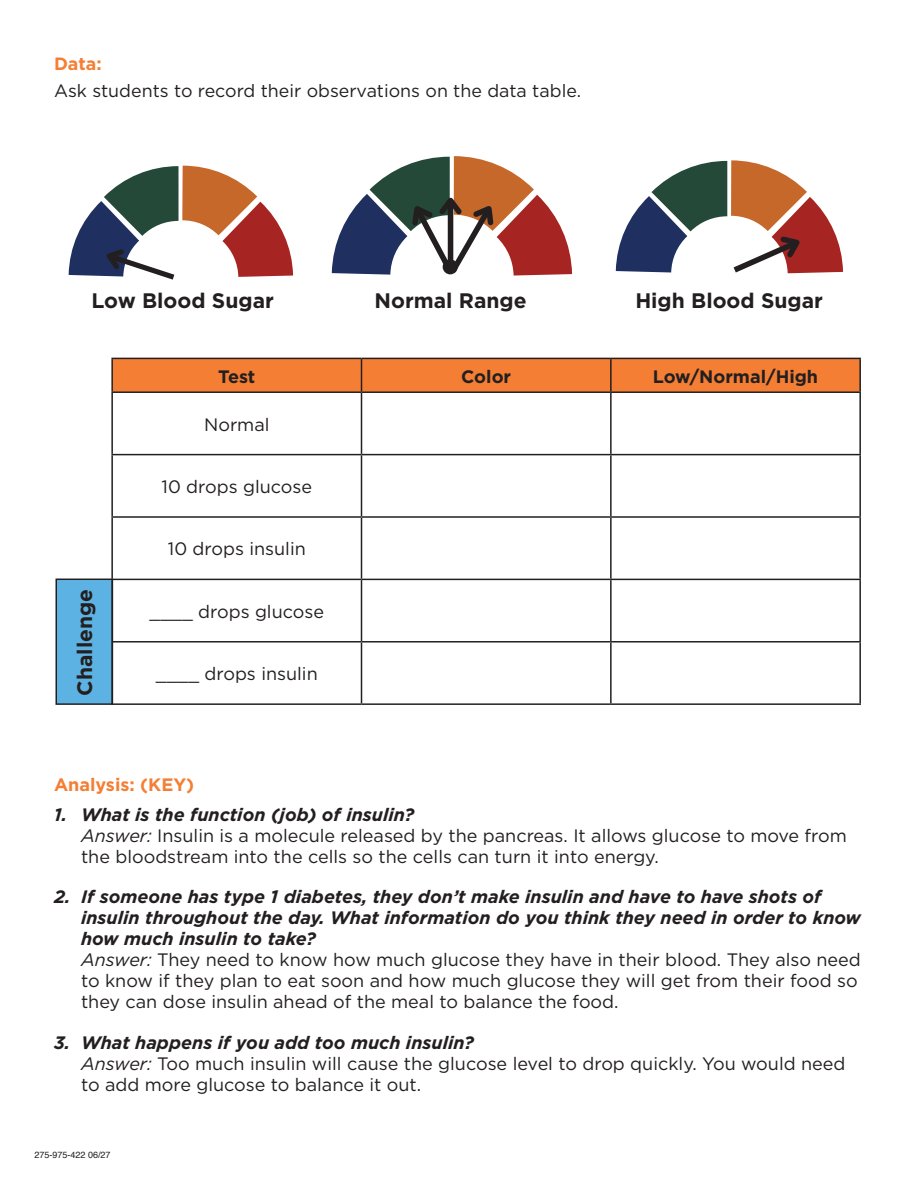
<style>
.page{position:relative;width:918px;height:1188px;background:#fff}
.page>*{position:absolute;margin:0;border:0;box-sizing:border-box;transform-origin:0 0}
.t1{font:700 21px "Gotham";color:#231f20}
.t2{font:18px/21px "Gotham";color:#231f20}
.t3{font:700 18px "Gotham";color:#231f20}
.t4{font:700 18px "Gotham";color:#f47f34}
.t5{font:17.85px "Gotham";color:#231f20}
.t6{font:700 17.85px "Gotham";color:#f47f34}
.t7{font:9px "Helvetica";color:#231f20}
.s1{font-weight:700;font-style:italic}
.s2{font-style:italic}
</style>
<div class="page">
<svg style="left:69px;top:166px;width:224px;height:114px"></svg>
<svg style="left:332px;top:156px;width:240px;height:120px"></svg>
<div style="left:443px;top:259px;width:15px;height:15px;background:#231f20;border-radius:8px"></div>
<svg style="left:616px;top:160px;width:227px;height:114px"></svg>
<div style="left:56px;top:579px;width:56px;height:125px;background:#5db2e4"></div>
<div style="left:56px;top:579px;width:57px;height:126px;border:2px solid #231f20"></div>
<div style="left:113px;top:359px;width:746px;height:32px;background:#f47f34"></div>
<hr style="left:111px;top:358px;width:251px;height:1px;background:#231f20">
<hr style="left:111px;top:359px;width:2px;height:32px;background:#231f20">
<hr style="left:362px;top:358px;width:249px;height:1px;background:#231f20">
<hr style="left:361px;top:359px;width:1px;height:32px;background:#231f20">
<hr style="left:611px;top:358px;width:250px;height:1px;background:#231f20">
<hr style="left:610px;top:359px;width:2px;height:32px;background:#231f20">
<hr style="left:859px;top:359px;width:2px;height:32px;background:#231f20">
<hr style="left:111px;top:391px;width:251px;height:2px;background:#231f20">
<hr style="left:111px;top:393px;width:2px;height:61px;background:#231f20">
<hr style="left:362px;top:391px;width:249px;height:2px;background:#231f20">
<hr style="left:361px;top:393px;width:1px;height:61px;background:#231f20">
<hr style="left:611px;top:391px;width:250px;height:2px;background:#231f20">
<hr style="left:610px;top:393px;width:2px;height:61px;background:#231f20">
<hr style="left:859px;top:393px;width:2px;height:61px;background:#231f20">
<hr style="left:111px;top:454px;width:251px;height:1px;background:#231f20">
<hr style="left:111px;top:455px;width:2px;height:61px;background:#231f20">
<hr style="left:362px;top:454px;width:249px;height:1px;background:#231f20">
<hr style="left:361px;top:455px;width:1px;height:61px;background:#231f20">
<hr style="left:611px;top:454px;width:250px;height:1px;background:#231f20">
<hr style="left:610px;top:455px;width:2px;height:61px;background:#231f20">
<hr style="left:859px;top:455px;width:2px;height:61px;background:#231f20">
<hr style="left:111px;top:516px;width:251px;height:2px;background:#231f20">
<hr style="left:111px;top:518px;width:2px;height:61px;background:#231f20">
<hr style="left:362px;top:516px;width:249px;height:2px;background:#231f20">
<hr style="left:361px;top:518px;width:1px;height:61px;background:#231f20">
<hr style="left:611px;top:516px;width:250px;height:2px;background:#231f20">
<hr style="left:610px;top:518px;width:2px;height:61px;background:#231f20">
<hr style="left:859px;top:518px;width:2px;height:61px;background:#231f20">
<hr style="left:111px;top:579px;width:251px;height:1px;background:#231f20">
<hr style="left:111px;top:580px;width:2px;height:61px;background:#231f20">
<hr style="left:362px;top:579px;width:249px;height:1px;background:#231f20">
<hr style="left:361px;top:580px;width:1px;height:61px;background:#231f20">
<hr style="left:611px;top:579px;width:250px;height:1px;background:#231f20">
<hr style="left:610px;top:580px;width:2px;height:61px;background:#231f20">
<hr style="left:859px;top:580px;width:2px;height:61px;background:#231f20">
<hr style="left:111px;top:641px;width:251px;height:2px;background:#231f20">
<hr style="left:111px;top:643px;width:2px;height:60px;background:#231f20">
<hr style="left:362px;top:641px;width:249px;height:2px;background:#231f20">
<hr style="left:361px;top:643px;width:1px;height:60px;background:#231f20">
<hr style="left:611px;top:641px;width:250px;height:2px;background:#231f20">
<hr style="left:610px;top:643px;width:2px;height:60px;background:#231f20">
<hr style="left:859px;top:643px;width:2px;height:60px;background:#231f20">
<hr style="left:111px;top:703px;width:251px;height:2px;background:#231f20">
<hr style="left:362px;top:703px;width:249px;height:2px;background:#231f20">
<hr style="left:611px;top:703px;width:250px;height:2px;background:#231f20">
<p class="t6" style="left:54px;top:51px;width:49px">Data:</p>
<p class="t5" style="left:54px;top:79px;width:529px">Ask students to record their observations on the data table.</p>
<p class="t1" style="left:92px;top:286px;width:184px">Low Blood Sugar</p>
<p class="t1" style="left:374px;top:286px;width:154px">Normal Range</p>
<p class="t1" style="left:635px;top:286px;width:189px">High Blood Sugar</p>
<p class="t3" style="left:218px;top:364px;width:39px">Test</p>
<p class="t3" style="left:461px;top:364px;width:51px">Color</p>
<p class="t3" style="left:653px;top:364px;width:167px">Low/Normal/High</p>
<p class="t2" style="left:204px;top:413px;width:67px">Normal</p>
<p class="t2" style="left:162px;top:476px;width:152px">10 drops glucose</p>
<p class="t1" style="left:71px;top:696px;width:108px;rotate:-90deg">Challenge</p>
<p class="t2" style="left:168px;top:538px;width:139px">10 drops insulin</p>
<p class="t2" style="left:150px;top:601px;width:176px">____ drops glucose</p>
<p class="t2" style="left:156px;top:663px;width:163px">____ drops insulin</p>
<p class="t4" style="left:54px;top:772px;width:142px">Analysis: (KEY)</p>
<p class="t2" style="left:81px;top:803px;width:767px;text-indent:-27px"><span class="s1">1. What is the function (job) of insulin?<br></span><span class="s2">Answer:</span> Insulin is a molecule released by the pancreas. It allows glucose to move from the bloodstream into the cells so the cells can turn it into energy.</p>
<p class="t2" style="left:81px;top:886px;width:782px;text-indent:-27px"><span class="s1">2. If someone has type 1 diabetes, they don’t make insulin and have to have shots of insulin throughout the day. What information do you think they need in order to know how much insulin to take?<br></span><span class="s2">Answer:</span> They need to know how much glucose they have in their blood. They also need to know if they plan to eat soon and how much glucose they will get from their food so they can dose insulin ahead of the meal to balance the food.</p>
<p class="t2" style="left:81px;top:1031px;width:766px;text-indent:-27px"><span class="s1">3. What happens if you add too much insulin?<br></span><span class="s2">Answer:</span> Too much insulin will cause the glucose level to drop quickly. You would need to add more glucose to balance it out.</p>
<p class="t7" style="left:35px;top:1148px;width:78px">275-975-422 06/27</p>
</div>
